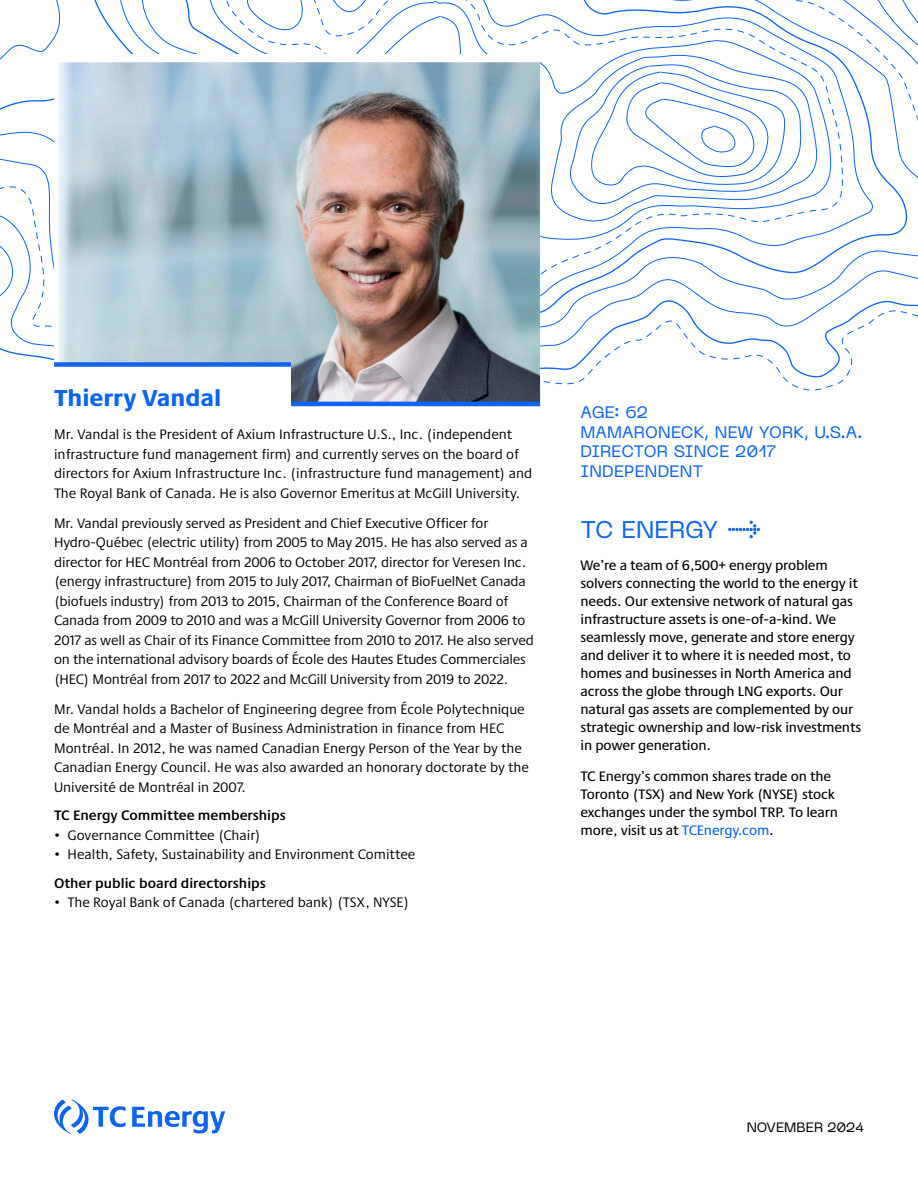
<style>
.page{position:relative;width:918px;height:1188px;background:#fff}
.page>*{position:absolute;margin:0;border:0;box-sizing:border-box;transform-origin:0 0}
.FirstName_LastName{font:800 24px "Praxis Next";color:#0d64ef}
.t1{font:24px "PP Neue Machina";letter-spacing:-.005em;color:#0d64ef}
.Job_Title{font:16.5px "PP Neue Machina";letter-spacing:.01em;color:#0d64ef}
.Body{font:14.25px/19.5px "Praxis Next";color:#000}
.t2{font:500 14.25px/18px "Praxis Next";letter-spacing:-.01em;color:#000}
.Membership{font:600 14.25px "Praxis Next";color:#000}
.t3{font:13.5px "PP Neue Machina";letter-spacing:-.005em;color:#000}
.s1{color:#0d64ef}
</style>
<div class="page">
<svg style="left:0;top:0;width:61px;height:60px"></svg>
<svg style="left:172px;top:0;width:739px;height:293px"></svg>
<svg style="left:540px;top:293px;width:378px;height:15px"></svg>
<svg style="left:540px;top:308px;width:378px;height:98px"></svg>
<svg style="left:0;top:98px;width:54px;height:263px"></svg>
<svg style="left:569px;top:0;width:349px;height:208px"></svg>
<svg style="left:132px;top:1107px;width:93px;height:26px"></svg>
<svg style="left:54px;top:1099px;width:72px;height:35px"></svg>
<svg style="left:729px;top:521px;width:31px;height:17px"></svg>
<svg style="left:54px;top:54px;width:486px;height:251px"></svg>
<img style="left:59px;top:62px;width:481px;height:340px">
<div style="left:54px;top:362px;width:237px;height:5px;background:#0d64ef"></div>
<hr style="left:291px;top:402px;width:249px;height:4px;background:#0d64ef">
<p class="FirstName_LastName" style="left:54px;top:379px;width:169px">Thierry Vandal</p>
<p class="Body" style="left:54px;top:424px;width:480px">Mr. Vandal is the President of Axium Infrastructure U.S., Inc. (independent infrastructure fund management firm) and currently serves on the board of directors for Axium Infrastructure Inc. (infrastructure fund management) and The Royal Bank of Canada. He is also Governor Emeritus at McGill University.</p>
<p class="Body" style="left:54px;top:513px;width:481px">Mr. Vandal previously served as President and Chief Executive Officer for Hydro-Québec (electric utility) from 2005 to May 2015. He has also served as a director for HEC Montréal from 2006 to October 2017, director for Veresen Inc. (energy infrastructure) from 2015 to July 2017, Chairman of BioFuelNet Canada (biofuels industry) from 2013 to 2015, Chairman of the Conference Board of Canada from 2009 to 2010 and was a McGill University Governor from 2006 to 2017 as well as Chair of its Finance Committee from 2010 to 2017. He also served on the international advisory boards of École des Hautes Etudes Commerciales (HEC) Montréal from 2017 to 2022 and McGill University from 2019 to 2022.</p>
<p class="Body" style="left:54px;top:699px;width:476px">Mr. Vandal holds a Bachelor of Engineering degree from École Polytechnique de Montréal and a Master of Business Administration in finance from HEC Montréal. In 2012, he was named Canadian Energy Person of the Year by the Canadian Energy Council. He was also awarded an honorary doctorate by the Université de Montréal in 2007.</p>
<p class="Membership" style="left:54px;top:804px;width:233px">TC Energy Committee memberships</p>
<p class="Body" style="left:54px;top:825px;width:208px">• Governance Committee (Chair)</p>
<p class="Body" style="left:54px;top:844px;width:363px">• Health, Safety, Sustainability and Environment Comittee</p>
<p class="Membership" style="left:54px;top:872px;width:213px">Other public board directorships</p>
<p class="Body" style="left:54px;top:892px;width:357px">• The Royal Bank of Canada (chartered bank) (TSX, NYSE)</p>
<p class="Job_Title" style="left:580px;top:402px;width:69px">AGE: 62</p>
<p class="Job_Title" style="left:580px;top:421px;width:284px">MAMARONECK, NEW YORK, U.S.A.</p>
<p class="Job_Title" style="left:580px;top:441px;width:197px">DIRECTOR SINCE 2017</p>
<p class="Job_Title" style="left:580px;top:460px;width:124px">INDEPENDENT</p>
<h1 class="t1" style="left:580px;top:515px;width:140px">TC ENERGY</h1>
<p class="t2" style="left:580px;top:555px;width:282px">We’re a team of 6,500+ energy problem solvers connecting the world to the energy it needs. Our extensive network of natural gas infrastructure assets is one-of-a-kind. We seamlessly move, generate and store energy and deliver it to where it is needed most, to homes and businesses in North America and across the globe through LNG exports. Our natural gas assets are complemented by our strategic ownership and low-risk investments in power generation.</p>
<p class="t2" style="left:580px;top:767px;width:259px">TC Energy’s common shares trade on the Toronto (TSX) and New York (NYSE) stock exchanges under the symbol TRP. To learn more, visit us at <span class="s1">TCEnergy.com</span>.</p>
<p class="t3" style="left:747px;top:1119px;width:119px">NOVEMBER 2024</p>
</div>
